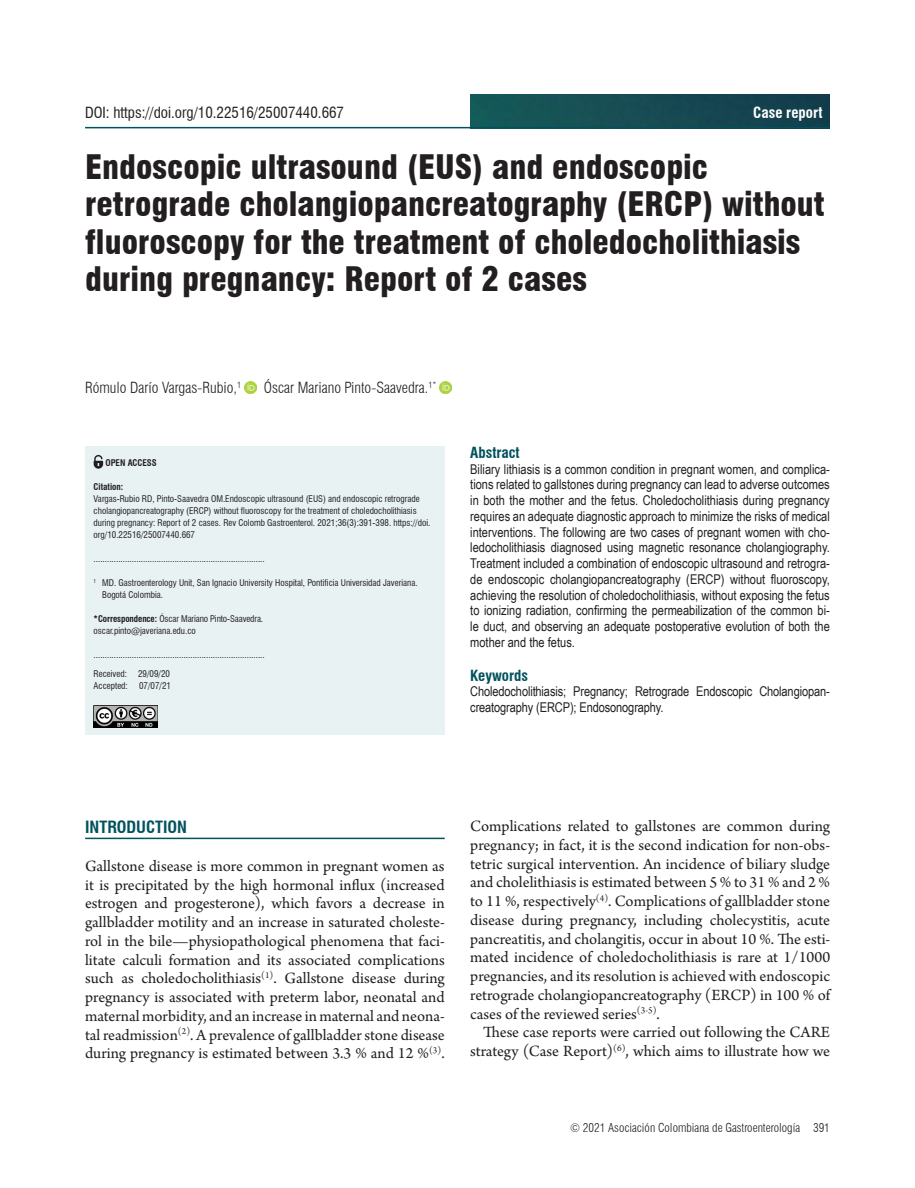
<style>
.page{position:relative;width:915px;height:1188px;background:#fff}
.page>*{position:absolute;margin:0;border:0;box-sizing:border-box;transform-origin:0 0}
.t1{font:900 condensed 33px/37.5px "Swiss 721 BT";color:#231f20}
.Texto{font:16.5px/18.8px "Arno Pro";letter-spacing:-.005em;color:#231f20;text-align:justify}
.Texto_con_sangría{font:16.5px/18.8px "Arno Pro";color:#231f20;text-align:right}
.Título_1{font:700 condensed 16.5px "Swiss 721 BT";color:#00525d}
.Autores{font:300 condensed 15px "Swiss 721 BT";color:#231f20}
.t2{font:condensed 15px "Swiss 721 BT";color:#231f20}
.t3{font:700 condensed 15px "Swiss 721 BT";color:#00525d}
.t4{font:700 condensed 15px "Swiss 721 BT";color:#fff}
.t5{font:13.5px/15.8px "Arial Narrow";letter-spacing:-.01em;color:#231f20;text-align:justify}
.t6{font:300 condensed 12px "Swiss 721 BT";color:#231f20}
.Créditos_autores{font:condensed 9px/12px "Swiss 721 BT";color:#231f20}
.citacion{font:condensed 9px/12px "Swiss 721 BT";color:#231f20}
.Créditos_autores-2{font:700 condensed 9px "Swiss 721 BT";color:#231f20}
.s1{font-weight:700}
</style>
<div class="page">
<img style="left:470px;top:94px;width:359px;height:33px">
<svg style="left:245px;top:381px;width:12px;height:12px"></svg>
<svg style="left:440px;top:381px;width:12px;height:12px"></svg>
<div style="left:85px;top:446px;width:359px;height:289px;background:#e8f2f3"></div>
<svg style="left:93px;top:455px;width:10px;height:14px"></svg>
<hr style="left:85px;top:127px;width:744px;height:1px;background:#00525d">
<img style="left:94px;top:705px;width:64px;height:23px">
<hr style="left:85px;top:838px;width:359px;height:1px;background:#00525d">
<p class="t2" style="left:85px;top:103px;width:260px">DOI: https://doi.org/10.22516/25007440.667</p>
<p class="t4" style="left:753px;top:103px;width:71px">Case report</p>
<h1 class="t1" style="left:85px;top:148px;width:740px">Endoscopic ultrasound (EUS) and endoscopic retrograde cholangiopancreatography (ERCP) without fluoroscopy for the treatment of choledocholithiasis during pregnancy: Report of 2 cases</h1>
<p class="Autores" style="left:85px;top:379px;width:157px">Rómulo Darío Vargas-Rubio,<sup>1</sup></p>
<p class="Autores" style="left:264px;top:379px;width:174px">Óscar Mariano Pinto-Saavedra.<sup>1*</sup></p>
<p class="Créditos_autores-2" style="left:105px;top:457px;width:53px">OPEN ACCESS</p>
<p class="Créditos_autores-2" style="left:94px;top:481px;width:31px">Citation:</p>
<p class="citacion" style="left:94px;top:493px;width:338px">Vargas-Rubio RD, Pinto-Saavedra OM.Endoscopic ultrasound (EUS) and endoscopic retrograde cholangiopancreatography (ERCP) without fluoroscopy for the treatment of choledocholithiasis during pregnancy: Report of 2 cases. Rev Colomb Gastroenterol. 2021;36(3):391-398. https://doi. org/10.22516/25007440.667</p>
<p class="Créditos_autores" style="left:94px;top:553px;width:172px">............................................................................</p>
<p class="Créditos_autores" style="left:102px;top:577px;width:317px;text-indent:-9px"><sup>1</sup> MD. Gastroenterology Unit, San Ignacio University Hospital, Pontificia Universidad Javeriana.<br>Bogotá Colombia.</p>
<p class="Créditos_autores" style="left:94px;top:613px;width:171px"><span class="s1">*Correspondence:</span> Óscar Mariano Pinto-Saavedra.</p>
<p class="Créditos_autores" style="left:94px;top:625px;width:104px">oscar.pinto@javeriana.edu.co</p>
<p class="Créditos_autores" style="left:94px;top:649px;width:172px">............................................................................</p>
<p class="citacion" style="left:94px;top:668px;width:78px">Received: 29/09/20</p>
<p class="citacion" style="left:94px;top:680px;width:79px">Accepted: 07/07/21</p>
<p class="t3" style="left:470px;top:443px;width:51px">Abstract</p>
<p class="t5" style="left:470px;top:460px;width:361px">Biliary lithiasis is a common condition in pregnant women, and complica&shy;tions related to gallstones during pregnancy can lead to adverse outcomes in both the mother and the fetus. Choledocholithiasis during pregnancy requires an adequate diagnostic approach to minimize the risks of medical interventions. The following are two cases of pregnant women with cho&shy;ledocholithiasis diagnosed using magnetic resonance cholangiography.<br>Treatment included a combination of endoscopic ultrasound and retrogra&shy;de endoscopic cholangiopancreatography (ERCP) without fluoroscopy, achieving the resolution of choledocholithiasis, without exposing the fetus to ionizing radiation, confirming the permeabilization of the common bi&shy;le duct, and observing an adequate postoperative evolution of both the mother and the fetus.</p>
<p class="t3" style="left:470px;top:666px;width:59px">Keywords</p>
<p class="t5" style="left:470px;top:683px;width:361px">Choledocholithiasis; Pregnancy; Retrograde Endoscopic Cholangiopan&shy;creatography (ERCP); Endosonography.</p>
<p class="Título_1" style="left:85px;top:818px;width:103px">INTRODUCTION</p>
<p class="Texto" style="left:85px;top:857px;width:361px">Gallstone disease is more common in pregnant women as it is precipitated by the high hormonal influx (increased estrogen and progesterone), which favors a decrease in gallbladder motility and an increase in saturated choleste&shy;rol in the bile—physiopathological phenomena that faci&shy;litate calculi formation and its associated complications such as choledocholithiasis<sup>(1)</sup>. Gallstone disease during pregnancy is associated with preterm labor, neonatal and maternal morbidity, and an increase in maternal and neona&shy;tal readmission<sup>(2)</sup>. A prevalence of gallbladder stone disease during pregnancy is estimated between 3.3 % and 12 %<sup>(3)</sup>.</p>
<p class="Texto" style="left:470px;top:818px;width:361px">Complications related to gallstones are common during pregnancy; in fact, it is the second indication for non-obs&shy;tetric surgical intervention. An incidence of biliary sludge and cholelithiasis is estimated between 5 % to 31 % and 2 % to 11 %, respectively<sup>(4)</sup>. Complications of gallbladder stone disease during pregnancy, including cholecystitis, acute pancreatitis, and cholangitis, occur in about 10 %. The esti&shy;mated incidence of choledocholithiasis is rare at 1/1000 pregnancies, and its resolution is achieved with endoscopic retrograde cholangiopancreatography (ERCP) in 100 % of cases of the reviewed series<sup>(3-5)</sup>.</p>
<p class="Texto_con_sangría" style="left:470px;top:1024px;width:361px">These case reports were carried out following the CARE strategy (Case Report)<sup>(6)</sup>, which aims to illustrate how we</p>
<p class="t6" style="left:570px;top:1120px;width:261px">© 2021 Asociación Colombiana de Gastroenterología 391</p>
</div>
